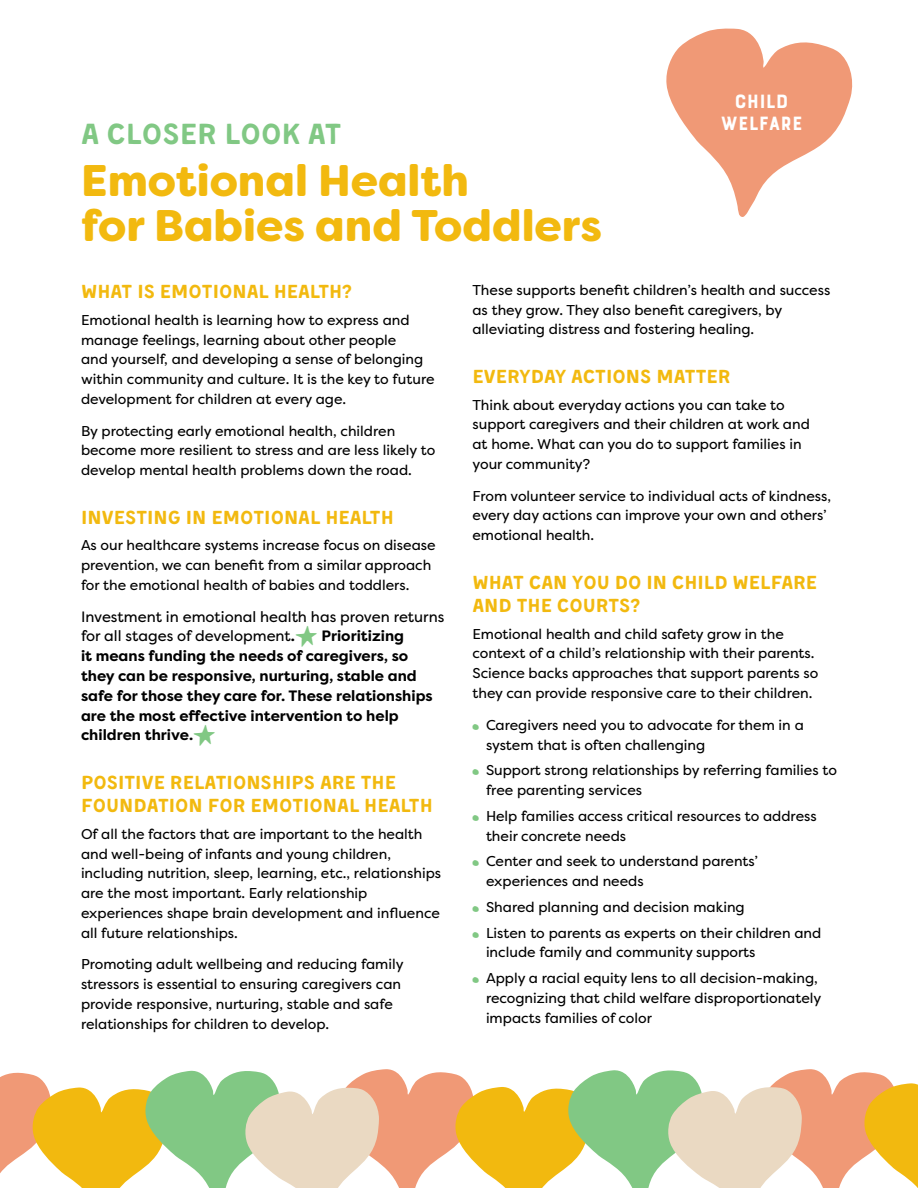
<style>
.page{position:relative;width:918px;height:1188px;background:#fff}
.page>*{position:absolute;margin:0;border:0;box-sizing:border-box;transform-origin:0 0}
.t1{font:900 44.25px/45.3px "Filson Soft";color:#f2b90f}
.T1{font:41.25px "Populaire";color:#81c884}
.H1a{font:30px "Kent 4 F";color:#81c884}
.HEART_text_F{font:20.25px/22px "Bourton Base";color:#fff;text-align:center}
.t2{font:19.5px/23.2px "Kent 4 F";color:#f2b90f}
.T1-2{font:700 15px/19.8px "Filson Pro";color:#000}
.T1-3{font:15px/19.8px "Filson Pro";color:#000}
.T1-4{font:14.25px/19.8px "Filson Pro";color:#000}
.s1{font-weight:700}
</style>
<div class="page">
<svg style="left:666px;top:28px;width:187px;height:189px"></svg>
<svg style="left:0;top:1069px;width:918px;height:119px"></svg>
<p class="H1a" style="left:81px;top:117px;width:262px">A CLOSER LOOK AT</p>
<h1 class="t1" style="left:81px;top:158px;width:522px">Emotional Health<br>for Babies and Toddlers</h1>
<p class="HEART_text_F" style="left:720px;top:91px;width:84px">CHILD<br>WELFARE</p>
<h2 class="t2" style="left:81px;top:280px;width:273px">WHAT IS EMOTIONAL HEALTH?</h2>
<p class="T1-4" style="left:81px;top:310px;width:355px">Emotional health is learning how to express and manage feelings, learning about other people<br>and yourself, and developing a sense of belonging within community and culture. It is the key to future development for children at every age.</p>
<p class="T1-4" style="left:81px;top:421px;width:356px">By protecting early emotional health, children become more resilient to stress and are less likely to develop mental health problems down the road.</p>
<h2 class="t2" style="left:81px;top:506px;width:314px">INVESTING IN EMOTIONAL HEALTH</h2>
<p class="T1-4" style="left:81px;top:535px;width:356px">As our healthcare systems increase focus on disease prevention, we can benefit from a similar approach for the emotional health of babies and toddlers.</p>
<p class="T1-3" style="left:81px;top:606px;width:365px">Investment in emotional health has proven returns for all stages of development<span class="s1">.</span></p>
<p class="T1" style="left:295px;top:612px;width:24px">W</p>
<p class="T1-2" style="left:81px;top:627px;width:353px;text-indent:241px">Prioritizing<br>it means funding the needs of caregivers, so they can be responsive, nurturing, stable and safe for those they care for. These relationships are the most effective intervention to help children thrive.</p>
<p class="T1" style="left:193px;top:711px;width:24px">W</p>
<h2 class="t2" style="left:81px;top:771px;width:353px">POSITIVE RELATIONSHIPS ARE THE<br>FOUNDATION FOR EMOTIONAL HEALTH</h2>
<p class="T1-4" style="left:81px;top:824px;width:362px">Of all the factors that are important to the health and well-being of infants and young children, including nutrition, sleep, learning, etc., relationships are the most important. Early relationship experiences shape brain development and influence all future relationships.</p>
<p class="T1-4" style="left:81px;top:954px;width:324px">Promoting adult wellbeing and reducing family stressors is essential to ensuring caregivers can provide responsive, nurturing, stable and safe relationships for children to develop.</p>
<p class="T1-4" style="left:472px;top:280px;width:359px">These supports benefit children’s health and success as they grow. They also benefit caregivers, by alleviating distress and fostering healing.</p>
<h2 class="t2" style="left:472px;top:365px;width:260px">EVERYDAY ACTIONS MATTER</h2>
<p class="T1-4" style="left:472px;top:395px;width:339px">Think about everyday actions you can take to support caregivers and their children at work and at home. What can you do to support families in your community?</p>
<p class="T1-4" style="left:472px;top:486px;width:360px">From volunteer service to individual acts of kindness, every day actions can improve your own and others’ emotional health.</p>
<h2 class="t2" style="left:472px;top:571px;width:346px">WHAT CAN YOU DO IN CHILD WELFARE<br>AND THE COURTS?</h2>
<p class="T1-4" style="left:472px;top:624px;width:348px">Emotional health and child safety grow in the context of a child’s relationship with their parents.<br>Science backs approaches that support parents so they can provide responsive care to their children.</p>
<p class="T1-4" style="left:486px;top:715px;width:319px">Caregivers need you to advocate for them in a system that is often challenging</p>
<p class="T1-4" style="left:486px;top:760px;width:353px">Support strong relationships by referring families to free parenting services</p>
<p class="T1-4" style="left:486px;top:806px;width:332px">Help families access critical resources to address their concrete needs</p>
<p class="T1-4" style="left:486px;top:851px;width:274px">Center and seek to understand parents’ experiences and needs</p>
<p class="T1-4" style="left:486px;top:897px;width:260px">Shared planning and decision making</p>
<p class="T1-4" style="left:486px;top:922px;width:337px">Listen to parents as experts on their children and include family and community supports</p>
<p class="T1-4" style="left:486px;top:968px;width:337px">Apply a racial equity lens to all decision-making, recognizing that child welfare disproportionately impacts families of color</p>
</div>
